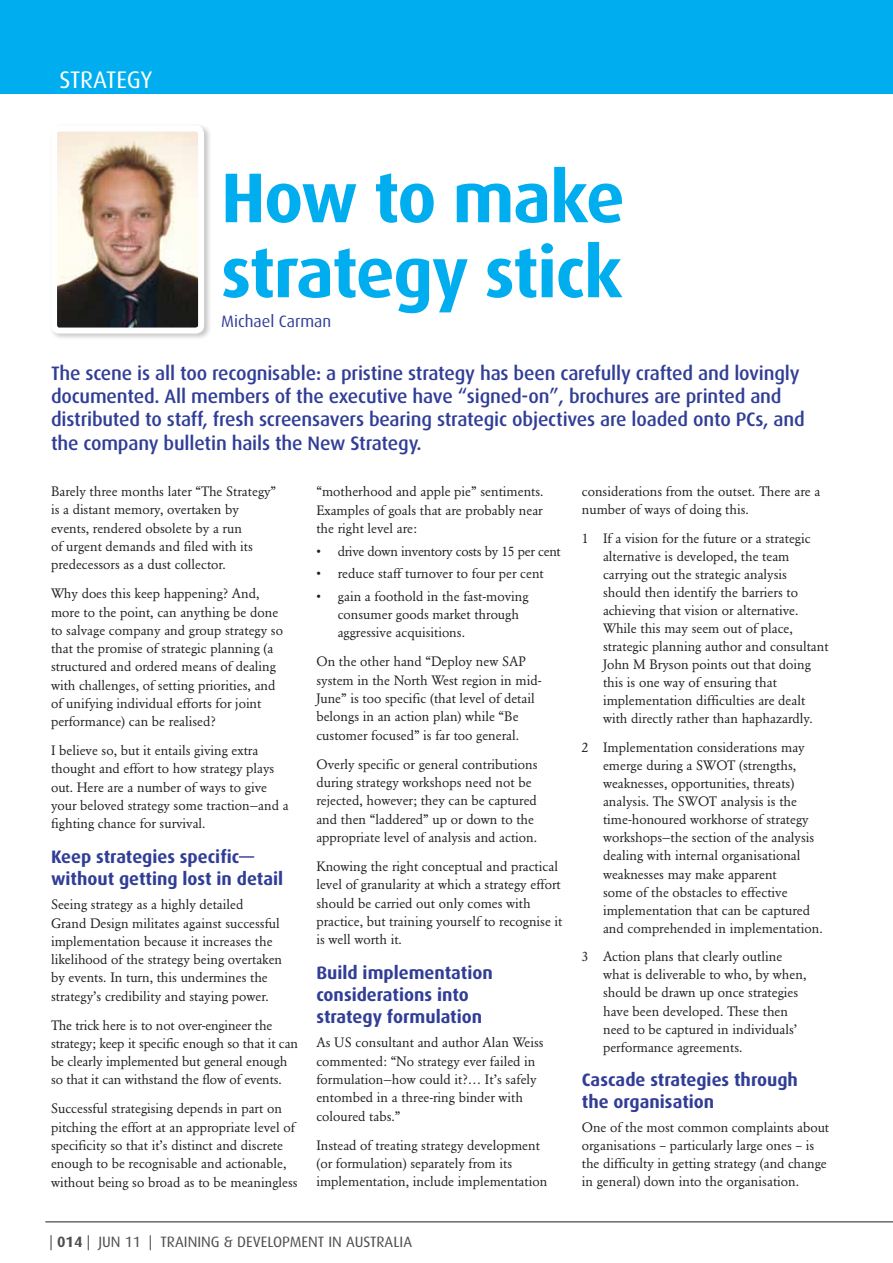
<style>
.page{position:relative;width:893px;height:1263px;background:#fff}
.page>*{position:absolute;margin:0;border:0;box-sizing:border-box;transform-origin:0 0}
.t1{font:700 70.5px/75px "Dax";letter-spacing:-.02em;color:#00aeef}
.t2{font:24px "Dax";color:#fff}
.t3{font:500 19.5px/23.4px "Dax";letter-spacing:-.01em;color:#313e96}
.t4{font:700 18px/21.9px "Dax";color:#313e96}
.t5{font:16.5px "Dax";color:#313e96}
.t6{font:15px "Dax";color:#4d4d4f}
.t7{font:13.5px/18.3px "Garamond BE";color:#231f20}
.t8{font:13.5px "Garamond BE";letter-spacing:-.02em;color:#231f20}
.s1{font-weight:700}
</style>
<div class="page">
<div style="left:0;top:0;width:893px;height:94px;background:#00aeef"></div>
<hr style="left:45px;top:1221px;width:848px;height:1px;background:#231f20">
<div style="left:49px;top:123px;width:163px;height:217px;background:#231f20;opacity:.25"></div>
<img style="left:58px;top:132px;width:139px;height:195px">
<div style="left:51px;top:125px;width:153px;height:209px;border:6px solid #fff;border-radius:5px"></div>
<h2 class="t2" style="left:60px;top:66px;width:13px">strateg</h2>
<h2 class="t2" style="left:141px;top:66px;width:13px">y</h2>
<h1 class="t1" style="left:221px;top:161px;width:405px">How to make strategy stick</h1>
<p class="t5" style="left:221px;top:312px;width:112px">Michael Carman</p>
<p class="t3" style="left:51px;top:361px;width:755px">The scene is all too recognisable: a pristine strategy has been carefully crafted and lovingly documented. All members of the executive have “signed-on”, brochures are printed and distributed to staff, fresh screensavers bearing strategic objectives are loaded onto PCs, and the company bulletin hails the New Strategy.</p>
<p class="t7" style="left:51px;top:482px;width:227px">Barely three months later “The Strategy” is a distant memory, overtaken by events, rendered obsolete by a run<br>of urgent demands and filed with its predecessors as a dust collector.</p>
<p class="t7" style="left:51px;top:584px;width:233px">Why does this keep happening? And, more to the point, can anything be done to salvage company and group strategy so that the promise of strategic planning (a structured and ordered means of dealing with challenges, of setting priorities, and of unifying individual efforts for joint performance) can be realised?</p>
<p class="t7" style="left:51px;top:741px;width:239px">I believe so, but it entails giving extra thought and effort to how strategy plays out. Here are a number of ways to give your beloved strategy some traction—and a fighting chance for survival.</p>
<h3 class="t4" style="left:51px;top:846px;width:234px">Keep strategies specific— without getting lost in detail</h3>
<p class="t7" style="left:51px;top:895px;width:233px">Seeing strategy as a highly detailed<br>Grand Design militates against successful implementation because it increases the likelihood of the strategy being overtaken by events. In turn, this undermines the strategy’s credibility and staying power.</p>
<p class="t7" style="left:51px;top:1016px;width:249px">The trick here is to not over-engineer the strategy; keep it specific enough so that it can be clearly implemented but general enough so that it can withstand the flow of events.</p>
<p class="t7" style="left:51px;top:1100px;width:248px">Successful strategising depends in part on pitching the effort at an appropriate level of specificity so that it’s distinct and discrete enough to be recognisable and actionable, without being so broad as to be meaningless</p>
<p class="t7" style="left:316px;top:482px;width:229px;text-align:justify">“motherhood and apple pie” sentiments.<br>Examples of goals that are probably near the right level are:</p>
<p class="t8" style="left:316px;top:543px;width:246px">• drive down inventory costs by 15 per cent</p>
<p class="t7" style="left:316px;top:564px;width:229px">• reduce staff turnover to four per cent</p>
<p class="t7" style="left:338px;top:587px;width:192px;text-indent:-21px">• gain a foothold in the fast-moving consumer goods market through aggressive acquisitions.</p>
<p class="t7" style="left:316px;top:653px;width:227px">On the other hand “Deploy new SAP system in the North West region in mid-June” is too specific (that level of detail belongs in an action plan) while “Be customer focused” is far too general.</p>
<p class="t7" style="left:316px;top:755px;width:223px">Overly specific or general contributions during strategy workshops need not be rejected, however; they can be captured and then “laddered” up or down to the appropriate level of analysis and action.</p>
<p class="t7" style="left:316px;top:857px;width:248px">Knowing the right conceptual and practical level of granularity at which a strategy effort should be carried out only comes with practice, but training yourself to recognise it is well worth it.</p>
<h3 class="t4" style="left:316px;top:962px;width:178px">Build implementation considerations into strategy formulation</h3>
<p class="t7" style="left:316px;top:1034px;width:229px">As US consultant and author Alan Weiss commented: “No strategy ever failed in formulation—how could it?… It’s safely entombed in a three-ring binder with coloured tabs.”</p>
<p class="t7" style="left:316px;top:1136px;width:232px">Instead of treating strategy development (or formulation) separately from its implementation, include implementation</p>
<p class="t6" style="left:50px;top:1233px;width:364px">| <span class="s1">014</span> | JUN 11 | TRAINING &amp; DEVELOPMENT IN AUSTRALIA</p>
<p class="t7" style="left:582px;top:483px;width:240px">considerations from the outset. There are a number of ways of doing this.</p>
<p class="t7" style="left:603px;top:529px;width:227px;text-indent:-21px">1 If a vision for the future or a strategic alternative is developed, the team carrying out the strategic analysis<br>should then identify the barriers to achieving that vision or alternative.<br>While this may seem out of place, strategic planning author and consultant John M Bryson points out that doing this is one way of ensuring that implementation difficulties are dealt with directly rather than haphazardly.</p>
<p class="t7" style="left:603px;top:738px;width:221px;text-indent:-21px">2 Implementation considerations may emerge during a SWOT (strengths, weaknesses, opportunities, threats) analysis. The SWOT analysis is the time-honoured workhorse of strategy workshops—the section of the analysis dealing with internal organisational weaknesses may make apparent<br>some of the obstacles to effective implementation that can be captured and comprehended in implementation.</p>
<p class="t7" style="left:603px;top:948px;width:205px;text-indent:-21px">3 Action plans that clearly outline what is deliverable to who, by when, should be drawn up once strategies have been developed. These then need to be captured in individuals’ performance agreements.</p>
<h3 class="t4" style="left:582px;top:1069px;width:218px">Cascade strategies through the organisation</h3>
<p class="t7" style="left:582px;top:1119px;width:249px">One of the most common complaints about organisations – particularly large ones – is the difficulty in getting strategy (and change in general) down into the organisation.</p>
</div>
